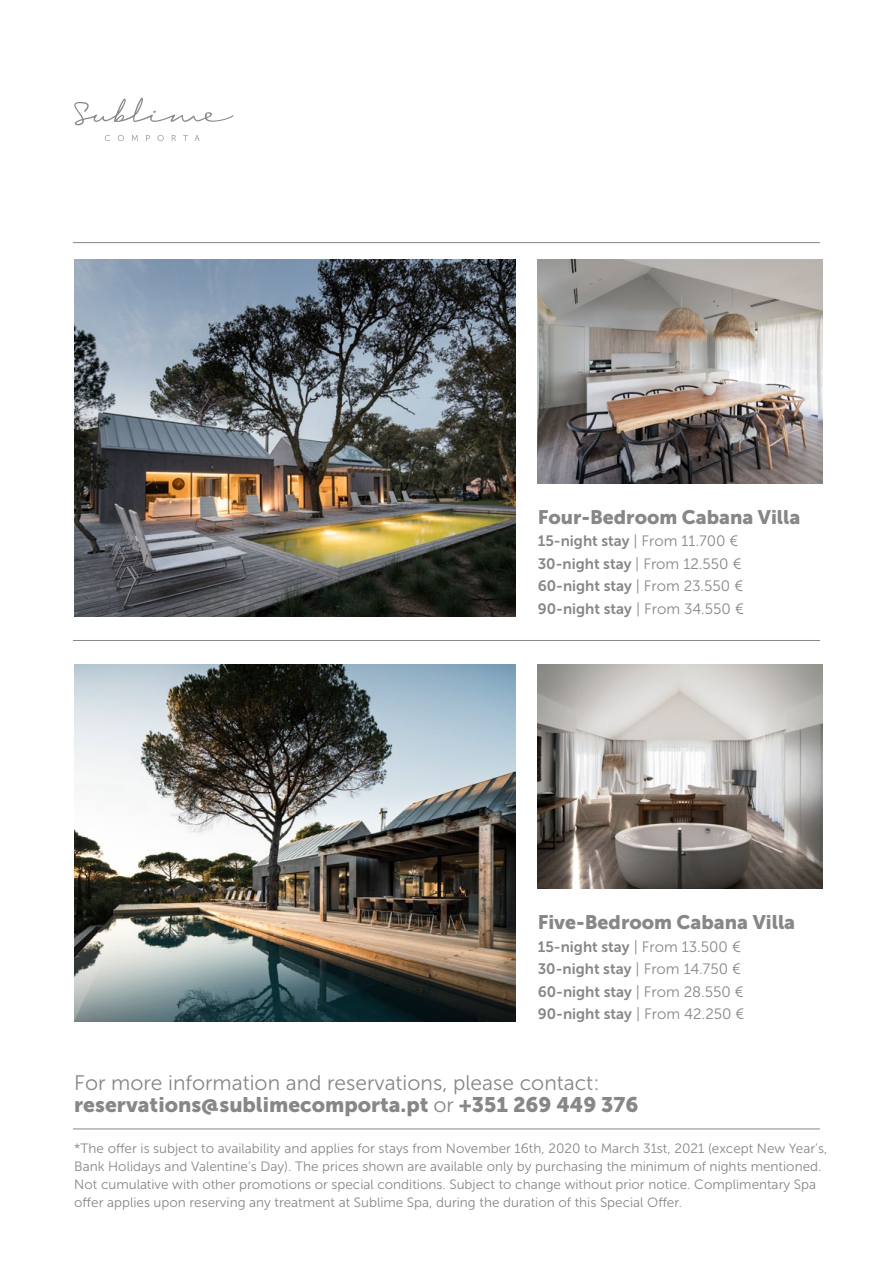
<style>
.page{position:relative;width:893px;height:1263px;background:#fff}
.page>*{position:absolute;margin:0;border:0;box-sizing:border-box;transform-origin:0 0}
.t1{font:21px "Museo Sans 300";color:#878787}
.t2{font:21px "Museo Sans 900";color:#878787}
.t3{font:19.5px "Museo Sans 900";color:#878787}
.t4{font:15px/22.5px "Museo Sans 700";color:#878787}
.t5{font:13.5px/18px "Museo Sans 300";color:#878787}
.s1{font-family:"Museo Sans 300"}
</style>
<div class="page">
<svg style="left:74px;top:98px;width:160px;height:27px"></svg>
<svg style="left:105px;top:135px;width:5px;height:6px"></svg>
<svg style="left:118px;top:135px;width:6px;height:6px"></svg>
<svg style="left:132px;top:135px;width:6px;height:6px"></svg>
<svg style="left:146px;top:135px;width:4px;height:6px"></svg>
<svg style="left:158px;top:135px;width:6px;height:6px"></svg>
<svg style="left:172px;top:135px;width:4px;height:6px"></svg>
<svg style="left:195px;top:135px;width:5px;height:6px"></svg>
<img style="left:74px;top:260px;width:442px;height:356px">
<img style="left:74px;top:665px;width:442px;height:356px">
<img style="left:538px;top:260px;width:284px;height:224px">
<img style="left:538px;top:665px;width:284px;height:224px">
<hr style="left:73px;top:242px;width:747px;height:1px;background:#878787">
<hr style="left:73px;top:640px;width:747px;height:1px;background:#878787">
<hr style="left:73px;top:1129px;width:747px;height:1px;background:#878787">
<h2 class="t3" style="left:538px;top:506px;width:264px">Four-Bedroom Cabana Villa</h2>
<p class="t4" style="left:538px;top:530px;width:208px">15-night stay <span class="s1">| From 11.700 €<br></span>30-night stay <span class="s1">| From 12.550 €<br></span>60-night stay <span class="s1">| From 23.550 €<br></span>90-night stay <span class="s1">| From 34.550 €</span></p>
<h2 class="t3" style="left:538px;top:911px;width:259px">Five-Bedroom Cabana Villa</h2>
<p class="t4" style="left:538px;top:935px;width:208px">15-night stay <span class="s1">| From 13.500 €<br></span>30-night stay <span class="s1">| From 14.750 €<br></span>60-night stay <span class="s1">| From 28.550 €<br></span>90-night stay <span class="s1">| From 42.250 €</span></p>
<h1 class="t1" style="left:74px;top:1071px;width:527px">For more information and reservations, please contact:</h1>
<h1 class="t2" style="left:74px;top:1093px;width:566px">reservations@sublimecomporta.pt <span class="s1">or</span> +351 269 449 376</h1>
<p class="t5" style="left:74px;top:1139px;width:754px">*The offer is subject to availability and applies for stays from November 16th, 2020 to March 31st, 2021 (except New Year’s, Bank Holidays and Valentine’s Day). The prices shown are available only by purchasing the minimum of nights mentioned.<br>Not cumulative with other promotions or special conditions. Subject to change without prior notice. Complimentary Spa offer applies upon reserving any treatment at Sublime Spa, during the duration of this Special Offer.</p>
</div>
